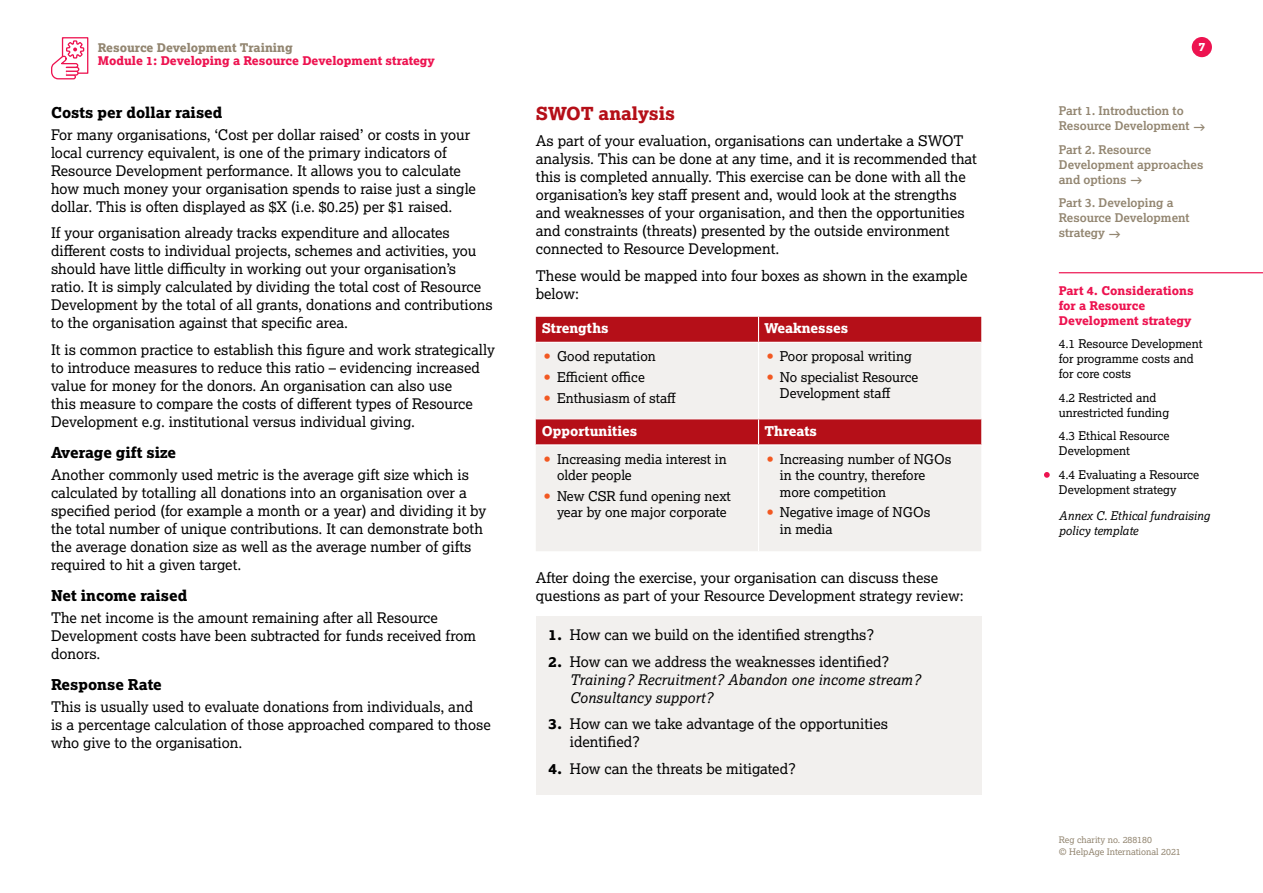
<style>
.page{position:relative;width:1263px;height:893px;background:#fff}
.page>*{position:absolute;margin:0;border:0;box-sizing:border-box;transform-origin:0 0}
.t1{font:18px "Lexia X Bold";color:#b50f18}
.t2{font:15px "Lexia X Bold";color:#000}
.t3{font:14.7px/18px "Lexia";color:#000}
.t4{font:italic 14.7px/18px "Lexia";letter-spacing:.01em;color:#000}
.t5{font:13.5px/16.5px "Lexia";color:#000}
.t6{font:13.5px "Lexia X Bold";color:#fff}
.t7{font:12px/15px "Lexia";color:#000}
.t8{font:700 12px/15px "Lexia";color:#938671}
.t9{font:12px/15px "Lexia X Bold";color:#ed1350}
.t10{font:italic 12px/15px "Lexia";color:#000}
.t11{font:12px "Lexia X Bold";color:#938671}
.t12{font:12px "Lexia X Bold";color:#fff}
.t13{font:9px/12px "Lexia";color:#938671}
.s1{font-family:"Lexia X Bold";color:#f25821}
.s2{font-family:"Lexia X Bold"}
.s3{font-family:"Lexia X Bold";font-style:normal}
.s4{font-style:normal}
</style>
<div class="page">
<div style="left:62px;top:37px;width:26px;height:37px;border:1px solid #ed1350"></div>
<svg style="left:51px;top:37px;width:34px;height:43px"></svg>
<div style="left:1192px;top:37px;width:20px;height:20px;background:#ed1350;border-radius:50%"></div>
<hr style="left:1059px;top:272px;width:204px;height:1px;background:#ed1350">
<svg style="left:1044px;top:472px;width:6px;height:6px"></svg>
<div style="left:536px;top:343px;width:445px;height:208px;background:#f2f0ee"></div>
<div style="left:536px;top:317px;width:445px;height:25px;background:#b50f18"></div>
<hr style="left:758px;top:343px;width:1px;height:75px;background:#fff">
<svg style="left:536px;top:419px;width:445px;height:26px;background:#b81922"></svg>
<hr style="left:758px;top:445px;width:1px;height:106px;background:#fff">
<hr style="left:536px;top:418px;width:222px;height:1px;background:#fff">
<hr style="left:758px;top:418px;width:223px;height:1px;background:#fff">
<div style="left:536px;top:617px;width:445px;height:178px;background:#f2f0ee"></div>
<p class="t11" style="left:98px;top:39px;width:196px">Resource Development Training</p>
<p class="t12" style="left:1198px;top:39px;width:9px">7</p>
<p class="t9" style="left:98px;top:53px;width:339px">Module 1: Developing a Resource Development strategy</p>
<p class="t8" style="left:1059px;top:103px;width:132px">Part 1. Introduction to<br>Resource Development</p>
<p class="t8" style="left:1059px;top:142px;width:146px">Part 2. Resource<br>Development approaches and options</p>
<p class="t8" style="left:1059px;top:195px;width:132px">Part 3. Developing a<br>Resource Development strategy</p>
<p class="t1" style="left:536px;top:102px;width:141px">SWOT analysis</p>
<p class="t3" style="left:536px;top:132px;width:443px">As part of your evaluation, organisations can undertake a SWOT analysis. This can be done at any time, and it is recommended that this is completed annually. This exercise can be done with all the organisation’s key staff present and, would look at the strengths and weaknesses of your organisation, and then the opportunities and constraints (threats) presented by the outside environment connected to Resource Development.</p>
<p class="t3" style="left:536px;top:266px;width:433px">These would be mapped into four boxes as shown in the example below:</p>
<p class="t6" style="left:542px;top:319px;width:68px">Strengths</p>
<p class="t6" style="left:764px;top:319px;width:85px">Weaknesses</p>
<p class="t5" style="left:544px;top:348px;width:113px"><span class="s1">•</span> Good reputation</p>
<p class="t5" style="left:544px;top:368px;width:102px"><span class="s1">•</span> Efficient office</p>
<p class="t5" style="left:544px;top:389px;width:133px"><span class="s1">•</span> Enthusiasm of staff</p>
<p class="t2" style="left:51px;top:103px;width:173px">Costs per dollar raised</p>
<p class="t3" style="left:51px;top:125px;width:426px">For many organisations, ‘Cost per dollar raised’ or costs in your local currency equivalent, is one of the primary indicators of Resource Development performance. It allows you to calculate how much money your organisation spends to raise just a single dollar. This is often displayed as $X (i.e. $0.25) per $1 raised.</p>
<p class="t3" style="left:51px;top:224px;width:443px">If your organisation already tracks expenditure and allocates different costs to individual projects, schemes and activities, you should have little difficulty in working out your organisation’s ratio. It is simply calculated by dividing the total cost of Resource Development by the total of all grants, donations and contributions to the organisation against that specific area.</p>
<p class="t3" style="left:51px;top:340px;width:445px">It is common practice to establish this figure and work strategically to introduce measures to reduce this ratio – evidencing increased value for money for the donors. An organisation can also use<br>this measure to compare the costs of different types of Resource Development e.g. institutional versus individual giving.</p>
<p class="t2" style="left:51px;top:443px;width:127px">Average gift size</p>
<p class="t3" style="left:51px;top:465px;width:437px">Another commonly used metric is the average gift size which is calculated by totalling all donations into an organisation over a specified period (for example a month or a year) and dividing it by the total number of unique contributions. It can demonstrate both the average donation size as well as the average number of gifts required to hit a given target.</p>
<p class="t2" style="left:51px;top:586px;width:138px">Net income raised</p>
<p class="t3" style="left:51px;top:608px;width:426px">The net income is the amount remaining after all Resource<br>Development costs have been subtracted for funds received from donors.</p>
<p class="t2" style="left:51px;top:675px;width:112px">Response Rate</p>
<p class="t3" style="left:51px;top:697px;width:441px">This is usually used to evaluate donations from individuals, and<br>is a percentage calculation of those approached compared to those who give to the organisation.</p>
<p class="t9" style="left:1059px;top:283px;width:136px">Part 4. Considerations for a Resource<br>Development strategy</p>
<p class="t7" style="left:1059px;top:336px;width:145px">4.1 Resource Development for programme costs and for core costs</p>
<p class="t7" style="left:1059px;top:390px;width:112px">4.2 Restricted and unrestricted funding</p>
<p class="t7" style="left:1059px;top:428px;width:112px">4.3 Ethical Resource<br>Development</p>
<p class="t7" style="left:1059px;top:467px;width:142px">4.4 Evaluating a Resource<br>Development strategy</p>
<p class="t10" style="left:1059px;top:507px;width:153px">Annex C. Ethical fundraising policy template</p>
<p class="t5" style="left:767px;top:348px;width:146px"><span class="s1">•</span> Poor proposal writing</p>
<p class="t5" style="left:780px;top:368px;width:140px;text-indent:-13px"><span class="s1">•</span> No specialist Resource<br>Development staff</p>
<p class="t6" style="left:542px;top:422px;width:97px">Opportunities</p>
<p class="t6" style="left:764px;top:422px;width:54px">Threats</p>
<p class="t5" style="left:557px;top:450px;width:171px;text-indent:-13px"><span class="s1">•</span> Increasing media interest in older people</p>
<p class="t5" style="left:557px;top:487px;width:175px;text-indent:-13px"><span class="s1">•</span> New CSR fund opening next year by one major corporate</p>
<p class="t5" style="left:780px;top:450px;width:173px;text-indent:-13px"><span class="s1">•</span> Increasing number of NGOs in the country, therefore more competition</p>
<p class="t5" style="left:780px;top:504px;width:152px;text-indent:-13px"><span class="s1">•</span> Negative image of NGOs in media</p>
<p class="t3" style="left:536px;top:568px;width:429px">After doing the exercise, your organisation can discuss these questions as part of your Resource Development strategy review:</p>
<p class="t3" style="left:549px;top:626px;width:327px"><span class="s2">1.</span> How can we build on the identified strengths?</p>
<p class="t4" style="left:570px;top:652px;width:352px;text-indent:-21px"><span class="s3">2.</span> <span class="s4">How can we address the weaknesses identified?<br></span>Training? Recruitment? Abandon one income stream?<br>Consultancy support?</p>
<p class="t3" style="left:570px;top:715px;width:320px;text-indent:-21px"><span class="s2">3.</span> How can we take advantage of the opportunities identified?</p>
<p class="t3" style="left:549px;top:759px;width:249px"><span class="s2">4.</span> How can the threats be mitigated?</p>
<p class="t13" style="left:1059px;top:833px;width:123px">Reg charity no. 288180<br>© HelpAge International 2021</p>
</div>
